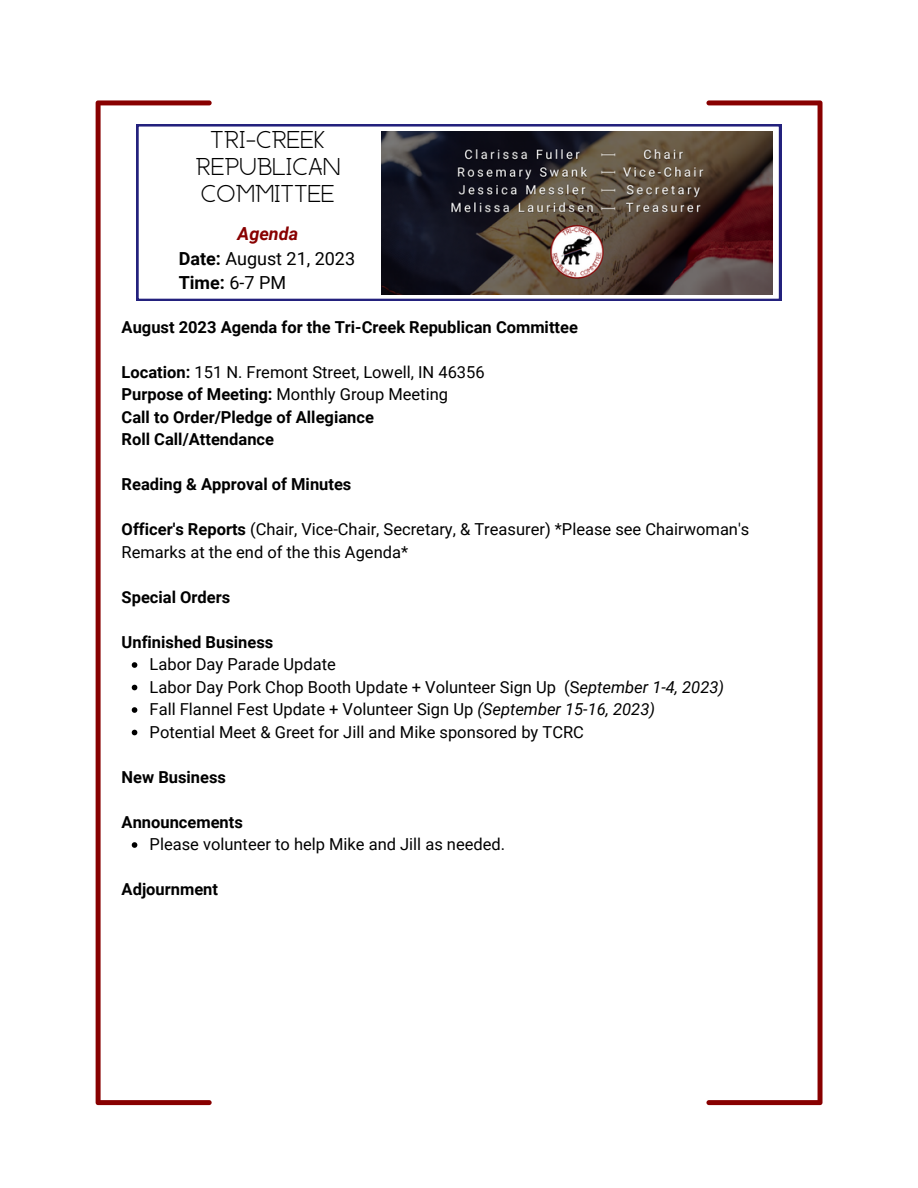
<style>
.page{position:relative;width:918px;height:1188px;background:#fff}
.page>*{position:absolute;margin:0;border:0;box-sizing:border-box;transform-origin:0 0}
.t1{font:19.5px "Anchorage";color:#000}
.t2{font:18px "Roboto";color:#000}
.t3{font:700 18px "Roboto";color:#000}
.t4{font:italic 700 18px "Roboto";color:#800}
.t5{font:16.5px/22.5px "Roboto";color:#000}
.t6{font:700 16.5px "Roboto";color:#000}
.s1{font-weight:700}
.s2{font-weight:400}
.s3{font-style:italic}
</style>
<div class="page">
<svg style="left:96px;top:100px;width:116px;height:1005px"></svg>
<svg style="left:706px;top:100px;width:117px;height:1005px"></svg>
<svg style="left:132px;top:662px;width:5px;height:6px"></svg>
<svg style="left:132px;top:685px;width:5px;height:5px"></svg>
<svg style="left:132px;top:707px;width:5px;height:6px"></svg>
<svg style="left:132px;top:730px;width:5px;height:5px"></svg>
<svg style="left:132px;top:842px;width:5px;height:6px"></svg>
<svg style="left:136px;top:124px;width:645px;height:177px"></svg>
<img style="left:382px;top:132px;width:390px;height:163px">
<p class="t1" style="left:210px;top:130px;width:117px">TRI-CREEK</p>
<p class="t1" style="left:196px;top:157px;width:146px">REPUBLICAN</p>
<p class="t1" style="left:201px;top:184px;width:135px">COMMITTEE</p>
<p class="t4" style="left:238px;top:223px;width:62px">Agenda</p>
<p class="t2" style="left:179px;top:248px;width:178px"><span class="s1">Date:</span> August 21, 2023</p>
<p class="t3" style="left:179px;top:273px;width:109px">Time: <span class="s2">6-7 PM</span></p>
<p class="t6" style="left:122px;top:317px;width:458px">August 2023 Agenda for the Tri-Creek Republican Committee</p>
<p class="t5" style="left:122px;top:361px;width:365px"><span class="s1">Location:</span> 151 N. Fremont Street, Lowell, IN 46356</p>
<p class="t5" style="left:122px;top:383px;width:328px"><span class="s1">Purpose of Meeting:</span> Monthly Group Meeting</p>
<p class="t6" style="left:122px;top:407px;width:254px">Call to Order/Pledge of Allegiance</p>
<p class="t6" style="left:122px;top:430px;width:154px">Roll Call/Attendance</p>
<p class="t6" style="left:122px;top:475px;width:231px">Reading &amp; Approval of Minutes</p>
<p class="t5" style="left:122px;top:518px;width:629px"><span class="s1">Officer's Reports</span> (Chair, Vice-Chair, Secretary, &amp; Treasurer) *Please see Chairwoman's<br>Remarks at the end of the this Agenda*</p>
<p class="t6" style="left:122px;top:587px;width:110px">Special Orders</p>
<p class="t6" style="left:122px;top:632px;width:153px">Unfinished Business</p>
<p class="t5" style="left:150px;top:653px;width:188px">Labor Day Parade Update</p>
<p class="t5" style="left:150px;top:676px;width:576px">Labor Day Pork Chop Booth Update + Volunteer Sign Up (S<span class="s3">eptember 1-4, 2023)</span></p>
<p class="t5" style="left:150px;top:698px;width:507px">Fall Flannel Fest Update + Volunteer Sign Up <span class="s3">(September 15-16, 2023)</span></p>
<p class="t5" style="left:150px;top:721px;width:436px">Potential Meet &amp; Greet for Jill and Mike sponsored by TCRC</p>
<p class="t6" style="left:122px;top:767px;width:106px">New Business</p>
<p class="t6" style="left:122px;top:812px;width:123px">Announcements</p>
<p class="t5" style="left:150px;top:833px;width:357px">Please volunteer to help Mike and Jill as needed.</p>
<p class="t6" style="left:122px;top:880px;width:98px">Adjournment</p>
</div>
